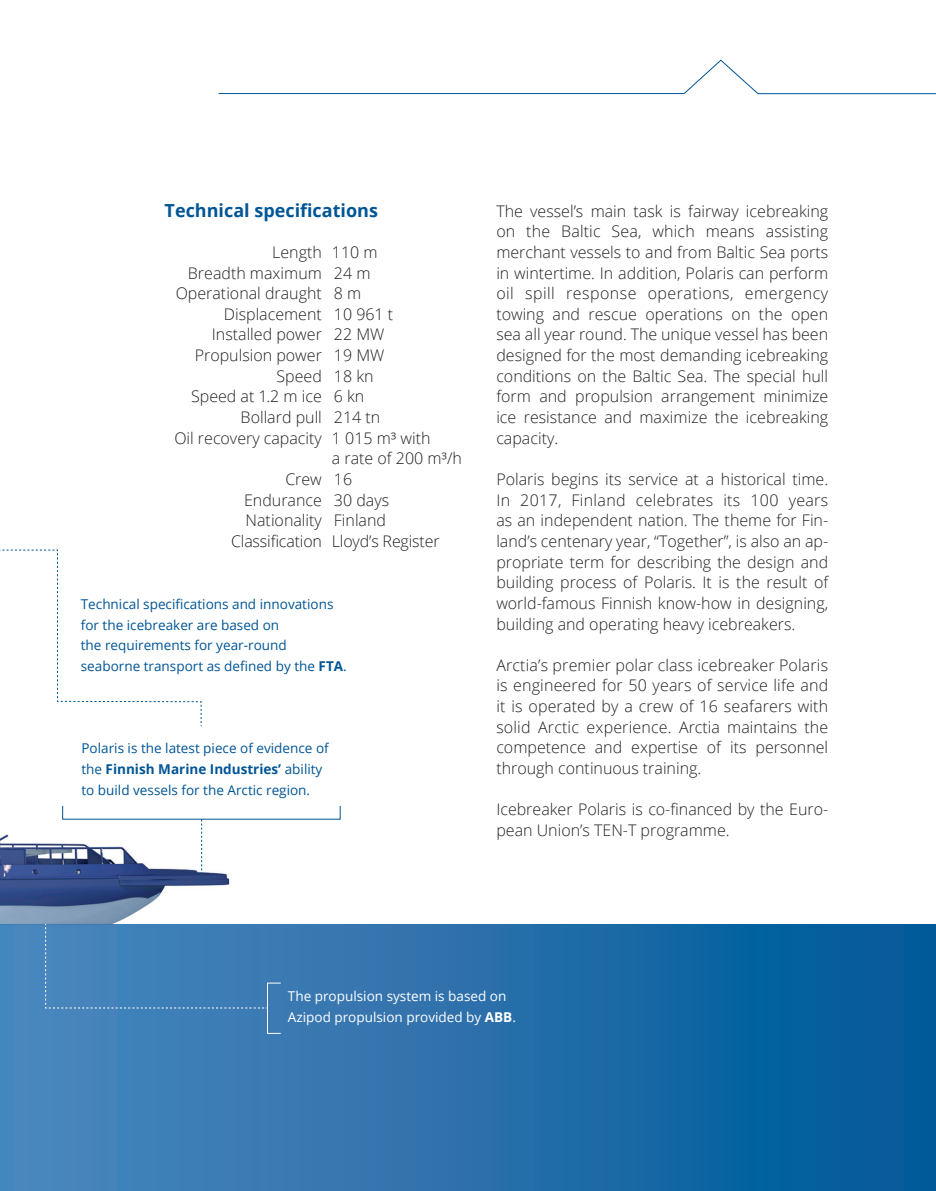
<style>
.page{position:relative;width:936px;height:1191px;background:#fff}
.page>*{position:absolute;margin:0;border:0;box-sizing:border-box;transform-origin:0 0}
.Otsikko_3{font:700 18px "Open Sans";color:#005595}
.Leipis{font:300 16px/20.6px "Open Sans";color:#231f20;text-align:justify}
.Kuvateksti{font:13.6px/20.6px "Open Sans";color:#005595}
.Kuvateksti-2{font:13.6px/20.6px "Open Sans";color:#fff}
.s1{font-weight:700}
</style>
<div class="page">
<div style="left:0;top:924px;width:935px;height:267px;background:linear-gradient(to right,#5088be,#005999)"></div>
<img style="left:0;top:834px;width:230px;height:130px">
<svg style="left:218px;top:59px;width:717px;height:36px"></svg>
<svg style="left:0;top:549px;width:202px;height:178px"></svg>
<svg style="left:45px;top:923px;width:236px;height:111px;background:#4382b8"></svg>
<svg style="left:62px;top:805px;width:279px;height:77px"></svg>
<p class="Otsikko_3" style="left:165px;top:197px;width:215px">Technical specifications</p>
<p class="Leipis" style="left:272px;top:241px;width:107px">Length 110 m</p>
<p class="Leipis" style="left:188px;top:262px;width:184px">Breadth maximum 24 m</p>
<p class="Leipis" style="left:176px;top:283px;width:187px">Operational draught 8 m</p>
<p class="Leipis" style="left:224px;top:303px;width:171px">Displacement 10 961 t</p>
<p class="Leipis" style="left:212px;top:324px;width:174px">Installed power 22 MW</p>
<p class="Leipis" style="left:195px;top:344px;width:191px">Propulsion power 19 MW</p>
<p class="Leipis" style="left:276px;top:365px;width:98px">Speed 18 kn</p>
<p class="Leipis" style="left:191px;top:386px;width:175px">Speed at 1.2 m ice 6 kn</p>
<p class="Leipis" style="left:240px;top:406px;width:141px">Bollard pull 214 tn</p>
<p class="Leipis" style="left:332px;top:427px;width:131px;text-indent:-157px">Oil recovery capacity 1 015 m³ with<br>a rate of 200 m³/h</p>
<p class="Leipis" style="left:285px;top:468px;width:68px">Crew 16</p>
<p class="Leipis" style="left:244px;top:489px;width:146px">Endurance 30 days</p>
<p class="Leipis" style="left:245px;top:510px;width:142px">Nationality Finland</p>
<p class="Leipis" style="left:231px;top:530px;width:210px">Classification Lloyd’s Register</p>
<p class="Kuvateksti" style="left:81px;top:593px;width:267px">Technical specifications and innovations for the icebreaker are based on<br>the requirements for year-round seaborne transport as defined by the <span class="s1">FTA</span>.</p>
<p class="Kuvateksti" style="left:81px;top:738px;width:249px">Polaris is the latest piece of evidence of the <span class="s1">Finnish Marine Industries’</span> ability to build vessels for the Arctic region.</p>
<p class="Leipis" style="left:496px;top:200px;width:333px">The vessel’s main task is fairway icebreaking on the Baltic Sea, which means assisting merchant vessels to and from Baltic Sea ports in wintertime. In addition, Polaris can perform oil spill response operations, emergency towing and rescue operations on the open sea all year round. The unique vessel has been designed for the most demanding icebreaking conditions on the Baltic Sea. The special hull form and propulsion arrangement minimize ice resistance and maximize the icebreaking capacity.</p>
<p class="Leipis" style="left:496px;top:468px;width:333px">Polaris begins its service at a historical time.<br>In 2017, Finland celebrates its 100 years as an independent nation. The theme for Fin&shy;land’s centenary year, “Together”, is also an ap&shy;propriate term for describing the design and building process of Polaris. It is the result of world-famous Finnish know-how in designing, building and operating heavy icebreakers.</p>
<p class="Leipis" style="left:496px;top:654px;width:333px">Arctia’s premier polar class icebreaker Polaris is engineered for 50 years of service life and it is operated by a crew of 16 seafarers with solid Arctic experience. Arctia maintains the competence and expertise of its personnel through continuous training.</p>
<p class="Leipis" style="left:496px;top:799px;width:333px">Icebreaker Polaris is co-financed by the Euro&shy;pean Union’s TEN-T programme.</p>
<p class="Kuvateksti-2" style="left:288px;top:985px;width:229px">The propulsion system is based on<br>Azipod propulsion provided by <span class="s1">ABB</span>.</p>
</div>
